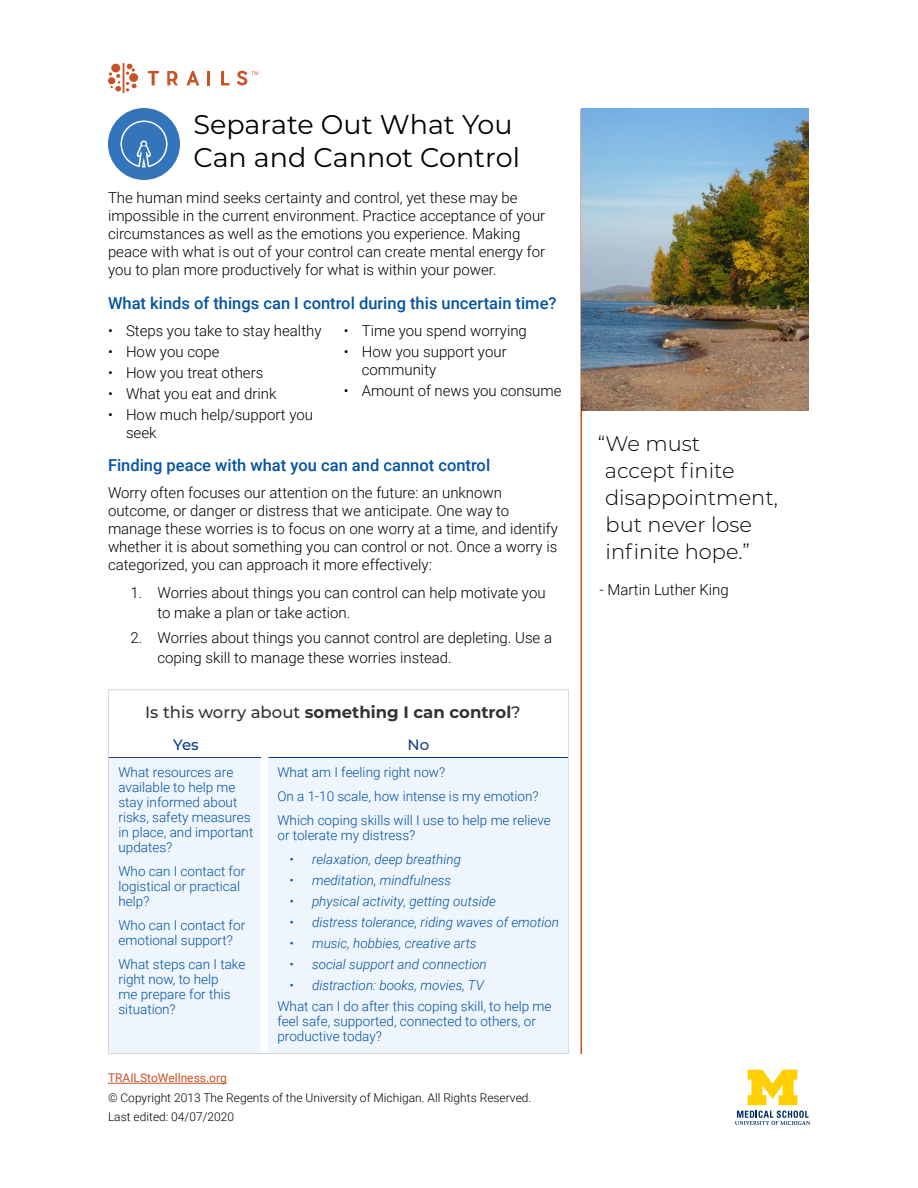
<style>
.page{position:relative;width:918px;height:1188px;background:#fff}
.page>*{position:absolute;margin:0;border:0;box-sizing:border-box;transform-origin:0 0}
.Heading_2{font:27px/32.4px "Montserrat";color:#000}
.Intro_Paragraph{font:300 21px/27px "Montserrat";color:#000}
.Blue_Paragraph_Headi{font:500 16.5px "Roboto";color:#0553a1}
.Blue_Paragraph_Headi-2{font:700 16.5px "Montserrat";color:#333}
.Resource_Body{font:300 15px/18px "Roboto";color:#000}
.Ordered_List{font:300 15px/19.5px "Roboto";color:#000}
.Intro_Paragraph-2{font:300 15px "Roboto";color:#000}
.Heading_4{font:500 15px "Montserrat";color:#003a86}
.Heading_4-2{font:500 15px "Montserrat";color:#204081}
.Resource_Body-2{font:300 13.5px/15px "Roboto";color:#0252a2}
.Bulleted_List{font:italic 300 13.5px "Roboto";color:#0252a2}
.t1{font:300 12px/19.5px "Roboto";color:#000}
.t2{font:12px "Roboto";color:#c75328}
.s1{font-weight:500}
</style>
<div class="page">
<hr style="left:123px;top:63px;width:1px;height:30px;background:#c75328">
<svg style="left:109px;top:64px;width:28px;height:27px"></svg>
<svg style="left:221px;top:71px;width:9px;height:14px"></svg>
<svg style="left:208px;top:71px;width:2px;height:14px"></svg>
<svg style="left:167px;top:71px;width:11px;height:14px"></svg>
<svg style="left:148px;top:71px;width:11px;height:14px"></svg>
<svg style="left:186px;top:71px;width:13px;height:14px"></svg>
<svg style="left:237px;top:71px;width:21px;height:14px"></svg>
<svg style="left:735px;top:1111px;width:75px;height:14px"></svg>
<svg style="left:748px;top:1070px;width:49px;height:35px"></svg>
<hr style="left:580px;top:109px;width:2px;height:945px;background:#c75328">
<img style="left:582px;top:108px;width:226px;height:302px">
<div style="left:108px;top:108px;width:72px;height:72px;background:#3374ba;border-radius:50%"></div>
<svg style="left:120px;top:121px;width:48px;height:46px"></svg>
<div style="left:268px;top:758px;width:300px;height:296px;background:#eef5fc"></div>
<div style="left:108px;top:758px;width:153px;height:296px;background:#eef5fc"></div>
<hr style="left:108px;top:757px;width:153px;height:1px;background:#204081">
<hr style="left:268px;top:757px;width:300px;height:1px;background:#003a86">
<hr style="left:108px;top:1083px;width:119px;height:1px;background:#c75328">
<h2 class="Heading_2" style="left:194px;top:107px;width:328px">Separate Out What You<br>Can and Cannot Control</h2>
<p class="Resource_Body" style="left:108px;top:188px;width:439px">The human mind seeks certainty and control, yet these may be impossible in the current environment. Practice acceptance of your circumstances as well as the emotions you experience. Making peace with what is out of your control can create mental energy for you to plan more productively for what is within your power.</p>
<h3 class="Blue_Paragraph_Headi" style="left:108px;top:292px;width:450px">What kinds of things can I control during this uncertain time?</h3>
<p class="Resource_Body" style="left:108px;top:321px;width:215px">• Steps you take to stay healthy</p>
<p class="Resource_Body" style="left:108px;top:342px;width:113px">• How you cope</p>
<p class="Resource_Body" style="left:108px;top:363px;width:157px">• How you treat others</p>
<p class="Resource_Body" style="left:108px;top:384px;width:170px">• What you eat and drink</p>
<p class="Resource_Body" style="left:126px;top:405px;width:189px;text-indent:-18px">• How much help/support you seek</p>
<p class="Resource_Body" style="left:344px;top:321px;width:185px">• Time you spend worrying</p>
<p class="Resource_Body" style="left:362px;top:342px;width:146px;text-indent:-18px">• How you support your community</p>
<p class="Resource_Body" style="left:344px;top:381px;width:219px">• Amount of news you consume</p>
<h3 class="Blue_Paragraph_Headi" style="left:108px;top:453px;width:384px">Finding peace with what you can and cannot control</h3>
<p class="Resource_Body" style="left:108px;top:483px;width:452px">Worry often focuses our attention on the future: an unknown outcome, or danger or distress that we anticipate. One way to manage these worries is to focus on one worry at a time, and identify whether it is about something you can control or not. Once a worry is categorized, you can approach it more effectively:</p>
<p class="Ordered_List" style="left:158px;top:582px;width:390px;text-indent:-27px">1. Worries about things you can control can help motivate you to make a plan or take action.</p>
<p class="Ordered_List" style="left:158px;top:627px;width:396px;text-indent:-27px">2. Worries about things you cannot control are depleting. Use a coping skill to manage these worries instead.</p>
<h3 class="Blue_Paragraph_Headi-2" style="left:145px;top:700px;width:377px"><span class="s1">Is this worry about</span> something I can control<span class="s1">?</span></h3>
<p class="Heading_4" style="left:173px;top:734px;width:27px">Yes</p>
<p class="Resource_Body-2" style="left:118px;top:764px;width:136px">What resources are available to help me stay informed about risks, safety measures in place, and important updates?</p>
<p class="Resource_Body-2" style="left:118px;top:863px;width:128px">Who can I contact for logistical or practical help?</p>
<p class="Resource_Body-2" style="left:118px;top:917px;width:128px">Who can I contact for emotional support?</p>
<p class="Resource_Body-2" style="left:118px;top:956px;width:129px">What steps can I take right now, to help<br>me prepare for this situation?</p>
<p class="Heading_4-2" style="left:408px;top:734px;width:23px">No</p>
<p class="Resource_Body-2" style="left:278px;top:764px;width:169px">What am I feeling right now?</p>
<p class="Resource_Body-2" style="left:278px;top:788px;width:263px">On a 1-10 scale, how intense is my emotion?</p>
<p class="Resource_Body-2" style="left:278px;top:812px;width:275px">Which coping skills will I use to help me relieve or tolerate my distress?</p>
<p class="Bulleted_List" style="left:290px;top:850px;width:173px">• relaxation, deep breathing</p>
<p class="Bulleted_List" style="left:290px;top:871px;width:163px">• meditation, mindfulness</p>
<p class="Bulleted_List" style="left:290px;top:892px;width:208px">• physical activity, getting outside</p>
<p class="Bulleted_List" style="left:290px;top:913px;width:271px">• distress tolerance, riding waves of emotion</p>
<p class="Bulleted_List" style="left:290px;top:934px;width:189px">• music, hobbies, creative arts</p>
<p class="Bulleted_List" style="left:290px;top:955px;width:199px">• social support and connection</p>
<p class="Bulleted_List" style="left:290px;top:976px;width:196px">• distraction: books, movies, TV</p>
<p class="Resource_Body-2" style="left:278px;top:998px;width:275px">What can I do after this coping skill, to help me feel safe, supported, connected to others, or productive today?</p>
<p class="t2" style="left:108px;top:1070px;width:120px">TRAILStoWellness.org</p>
<p class="t1" style="left:108px;top:1087px;width:425px">© Copyright 2013 The Regents of the University of Michigan. All Rights Reserved.<br>Last edited: 04/07/2020</p>
<p class="Intro_Paragraph" style="left:605px;top:429px;width:175px;text-indent:-7px">“We must<br>accept finite disappointment, but never lose infinite hope.”</p>
<p class="Intro_Paragraph-2" style="left:600px;top:579px;width:131px">- Martin Luther King</p>
</div>
